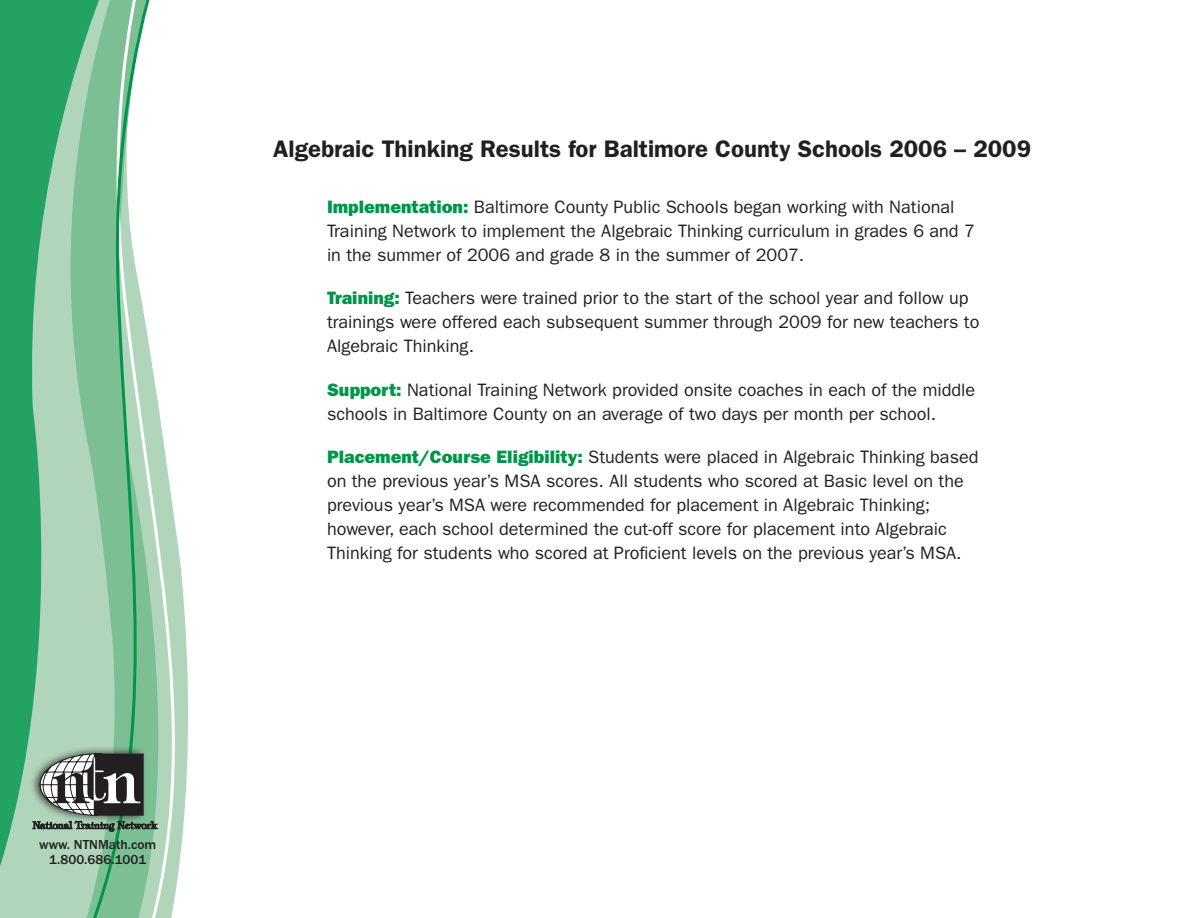
<style>
.page{position:relative;width:1188px;height:918px;background:#fff}
.page>*{position:absolute;margin:0;border:0;box-sizing:border-box;transform-origin:0 0}
.t1{font:600 24px "ITC Franklin Gothic Std";color:#231f20}
.t2{font:18px/24px "ITC Franklin Gothic Std";color:#231f20}
.t3{font:500 13.5px/15px "ITC Franklin Gothic Std";color:#231f20;text-align:center}
.s1{font-family:"ITC Franklin Gothic Std Hvy";color:#00954a}
</style>
<div class="page">
<div style="left:0;top:0;width:10px;height:902px;background:#22a364"></div>
<svg style="left:10px;top:0;width:69px;height:902px;background:#6dbd92"></svg>
<svg style="left:79px;top:0;width:110px;height:902px"></svg>
<svg style="left:0;top:902px;width:174px;height:16px;background:#a0ceb0"></svg>
<div style="left:29px;top:746px;width:125px;height:84px;background:#231f20;opacity:.9"></div>
<svg style="left:33px;top:753px;width:125px;height:78px"></svg>
<p class="t3" style="left:39px;top:837px;width:119px">www. NTNMath.com<br>1.800.686.1001</p>
<h1 class="t1" style="left:273px;top:135px;width:759px">Algebraic Thinking Results for Baltimore County Schools 2006 – 2009</h1>
<p class="t2" style="left:327px;top:195px;width:649px"><span class="s1">Implementation:</span> Baltimore County Public Schools began working with National<br>Training Network to implement the Algebraic Thinking curriculum in grades 6 and 7 in the summer of 2006 and grade 8 in the summer of 2007.</p>
<p class="t2" style="left:327px;top:286px;width:654px"><span class="s1">Training:</span> Teachers were trained prior to the start of the school year and follow up trainings were offered each subsequent summer through 2009 for new teachers to<br>Algebraic Thinking.</p>
<p class="t2" style="left:327px;top:378px;width:650px"><span class="s1">Support:</span> National Training Network provided onsite coaches in each of the middle schools in Baltimore County on an average of two days per month per school.</p>
<p class="t2" style="left:327px;top:445px;width:653px"><span class="s1">Placement/Course Eligibility:</span> Students were placed in Algebraic Thinking based on the previous year’s MSA scores. All students who scored at Basic level on the previous year’s MSA were recommended for placement in Algebraic Thinking; however, each school determined the cut-off score for placement into Algebraic Thinking for students who scored at Proficient levels on the previous year’s MSA.</p>
</div>
